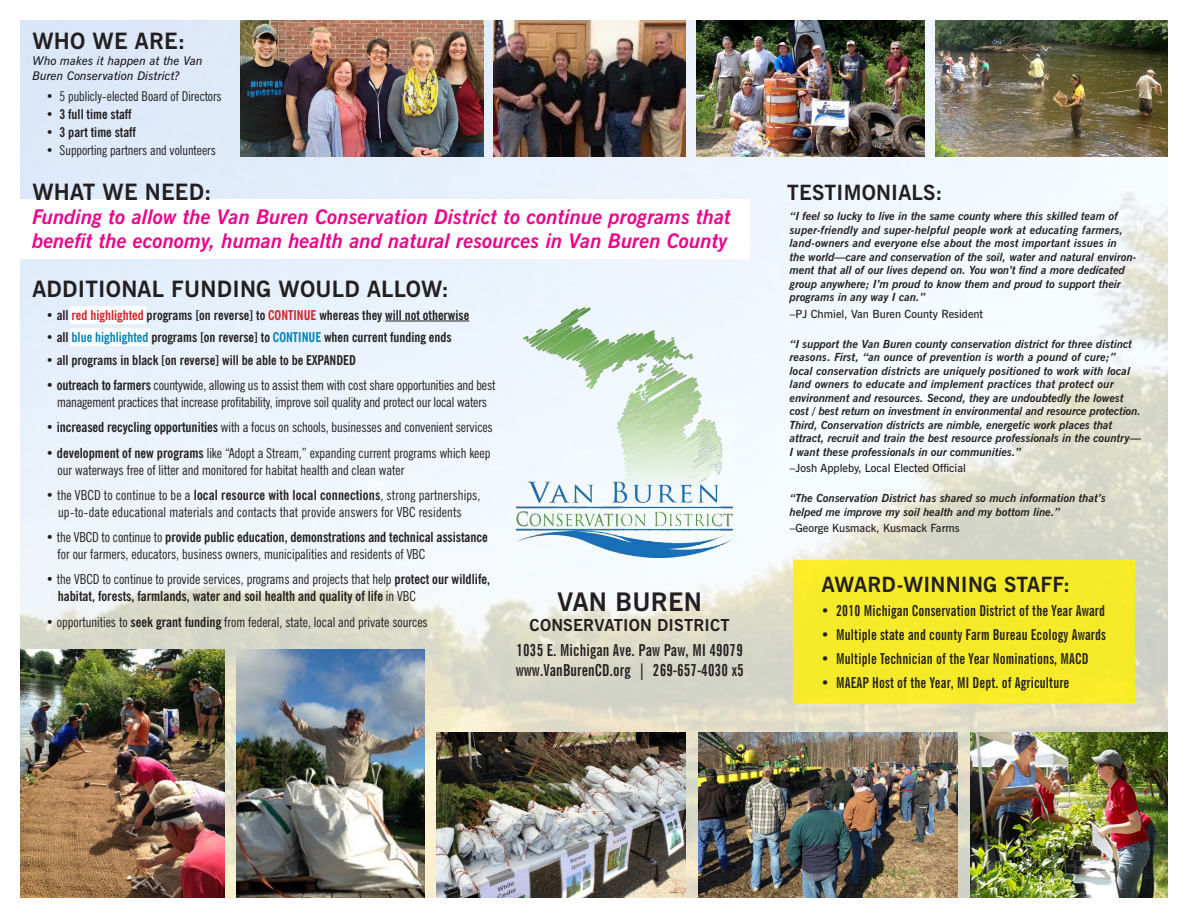
<style>
.page{position:relative;width:1188px;height:918px;background:#fff}
.page>*{position:absolute;margin:0;border:0;box-sizing:border-box;transform-origin:0 0}
.t1{font:700 25.5px "News Gothic BT";letter-spacing:.01em;color:#231f20}
.t2{font:700 22.5px "News Gothic BT";letter-spacing:.01em;color:#231f20}
.t3{font:700 21px "News Gothic BT";letter-spacing:.01em;color:#231f20}
.t4{font:italic 700 20.25px/24.3px "News Gothic BT";letter-spacing:.005em;color:#ed028c}
.t5{font:700 extra-condensed 16.5px "News Gothic BT";letter-spacing:.01em;color:#231f20}
.t6{font:700 16.5px "News Gothic BT";letter-spacing:.01em;color:#231f20}
.t7{font:700 extra-condensed 15px "News Gothic BT";letter-spacing:.01em;color:#231f20}
.list1{font:condensed 13.8px/16.5px "News Gothic BT";color:#231f20;text-align:center}
.list1-2{font:700 condensed 13.8px/16.5px "News Gothic BT";color:#231f20}
.list1-3{font:700 condensed 13.5px "News Gothic BT";color:#231f20}
.t8{font:condensed 13.5px "News Gothic BT";color:#231f20}
.t9{font:italic 600 12px/14.4px "News Gothic BT";color:#231f20}
.t10{font:italic 700 11.25px/13.5px "News Gothic BT";color:#231f20}
.t11{font:600 11.25px "News Gothic BT";color:#231f20}
.s1{font-weight:400}
.s2{color:#d1232a}
.s3{color:#0083b6}
.s4{font-weight:700}
</style>
<div class="page">
<img style="left:20px;top:20px;width:1148px;height:878px">
<img style="left:436px;top:732px;width:249px;height:166px">
<img style="left:237px;top:649px;width:187px;height:249px">
<img style="left:493px;top:20px;width:193px;height:137px">
<img style="left:20px;top:649px;width:205px;height:249px">
<img style="left:971px;top:732px;width:197px;height:166px">
<img style="left:697px;top:20px;width:228px;height:137px">
<img style="left:935px;top:20px;width:233px;height:137px">
<img style="left:699px;top:732px;width:259px;height:166px">
<img style="left:241px;top:20px;width:242px;height:137px">
<img style="left:517px;top:308px;width:215px;height:250px">
<div style="left:793px;top:560px;width:341px;height:144px;background:#f5eb28"></div>
<div style="left:14px;top:200px;width:736px;height:59px;background:#fff"></div>
<div style="left:70px;top:306px;width:75px;height:18px;background:#fff"></div>
<div style="left:70px;top:329px;width:80px;height:17px;background:#fff"></div>
<hr style="left:385px;top:320px;width:84px;height:1px;background:#231f20">
<h2 class="t2" style="left:32px;top:27px;width:154px">WHO WE ARE:</h2>
<p class="t9" style="left:32px;top:54px;width:172px">Who makes it happen at the Van<br>Buren Conservation District?</p>
<p class="t8" style="left:46px;top:88px;width:177px">• 5 publicly-elected Board of Directors</p>
<p class="list1-3" style="left:46px;top:106px;width:87px"><span class="s1">•</span> 3 full time staff</p>
<p class="list1-3" style="left:46px;top:124px;width:91px"><span class="s1">•</span> 3 part time staff</p>
<p class="t8" style="left:46px;top:142px;width:171px">• Supporting partners and volunteers</p>
<h2 class="t2" style="left:32px;top:178px;width:181px">WHAT WE NEED:</h2>
<h3 class="t4" style="left:32px;top:204px;width:700px">Funding to allow the Van Buren Conservation District to continue programs that benefit the economy, human health and natural resources in Van Buren County</h3>
<p class="t2" style="left:32px;top:276px;width:418px">ADDITIONAL FUNDING WOULD ALLOW:</p>
<p class="list1-3" style="left:46px;top:307px;width:425px">• all <span class="s2">red highlighted</span> programs [on reverse] to <span class="s2">CONTINUE</span> whereas they will not otherwise</p>
<p class="list1-3" style="left:46px;top:329px;width:407px">• all <span class="s3">blue highlighted</span> programs [on reverse] to <span class="s3">CONTINUE</span> when current funding ends</p>
<p class="list1-3" style="left:46px;top:352px;width:311px">• all programs in black [on reverse] will be able to be EXPANDED</p>
<p class="list1" style="left:46px;top:377px;width:451px">• <span class="s4">outreach to farmers</span> countywide, allowing us to assist them with cost share opportunities and best management practices that increase profitability, improve soil quality and protect our local waters</p>
<p class="list1" style="left:46px;top:419px;width:448px">• <span class="s4">increased recycling opportunities</span> with a focus on schools, businesses and convenient services</p>
<p class="list1" style="left:58px;top:445px;width:434px;text-align:left;text-indent:-12px">• <span class="s4">development of new programs</span> like “Adopt a Stream,” expanding current programs which keep our waterways free of litter and monitored for habitat health and clean water</p>
<p class="list1" style="left:46px;top:487px;width:436px">• the VBCD to continue to be a <span class="s4">local resource with local connections</span>, strong partnerships, up-to-date educational materials and contacts that provide answers for VBC residents</p>
<p class="list1" style="left:58px;top:529px;width:432px;text-align:left;text-indent:-12px">• the VBCD to continue to <span class="s4">provide public education, demonstrations and technical assistance </span>for our farmers, educators, business owners, municipalities and residents of VBC</p>
<p class="list1-2" style="left:58px;top:571px;width:434px;text-indent:-12px"><span class="s1">• the VBCD to continue to provide services, programs and projects that help</span> protect our wildlife, habitat, forests, farmlands, water and soil health and quality of life <span class="s1">in VBC</span></p>
<p class="list1" style="left:46px;top:613px;width:383px">• opportunities to <span class="s4">seek grant funding</span> from federal, state, local and private sources</p>
<p class="t1" style="left:557px;top:586px;width:146px">VAN BUREN</p>
<p class="t6" style="left:530px;top:615px;width:202px">CONSERVATION DISTRICT</p>
<p class="t5" style="left:517px;top:640px;width:228px">1035 E. Michigan Ave. Paw Paw, MI 49079</p>
<p class="t5" style="left:516px;top:660px;width:230px">www.VanBurenCD.org | 269-657-4030 x5</p>
<p class="t3" style="left:787px;top:180px;width:157px">TESTIMONIALS:</p>
<p class="t10" style="left:790px;top:209px;width:348px">“I feel so lucky to live in the same county where this skilled team of super-friendly and super-helpful people work at educating farmers, land-owners and everyone else about the most important issues in<br>the world—care and conservation of the soil, water and natural environ&shy;ment that all of our lives depend on. You won’t find a more dedicated group anywhere; I’m proud to know them and proud to support their programs in any way I can.”</p>
<p class="t11" style="left:790px;top:307px;width:195px">–PJ Chmiel, Van Buren County Resident</p>
<p class="t10" style="left:790px;top:337px;width:353px">“I support the Van Buren county conservation district for three distinct reasons. First, “an ounce of prevention is worth a pound of cure;” local conservation districts are uniquely positioned to work with local land owners to educate and implement practices that protect our environment and resources. Second, they are undoubtedly the lowest cost / best return on investment in environmental and resource protection.<br>Third, Conservation districts are nimble, energetic work places that attract, recruit and train the best resource professionals in the country— I want these professionals in our communities.”</p>
<p class="t11" style="left:790px;top:461px;width:178px">–Josh Appleby, Local Elected Official</p>
<p class="t10" style="left:790px;top:491px;width:318px">“The Conservation District has shared so much information that’s helped me improve my soil health and my bottom line.”</p>
<p class="t11" style="left:790px;top:521px;width:171px">–George Kusmack, Kusmack Farms</p>
<p class="t3" style="left:822px;top:571px;width:250px">AWARD-WINNING STAFF:</p>
<p class="t7" style="left:821px;top:601px;width:286px">• 2010 Michigan Conservation District of the Year Award</p>
<p class="t7" style="left:821px;top:625px;width:286px">• Multiple state and county Farm Bureau Ecology Awards</p>
<p class="t7" style="left:821px;top:649px;width:269px">• Multiple Technician of the Year Nominations, MACD</p>
<p class="t7" style="left:821px;top:673px;width:250px">• MAEAP Host of the Year, MI Dept. of Agriculture</p>
</div>
